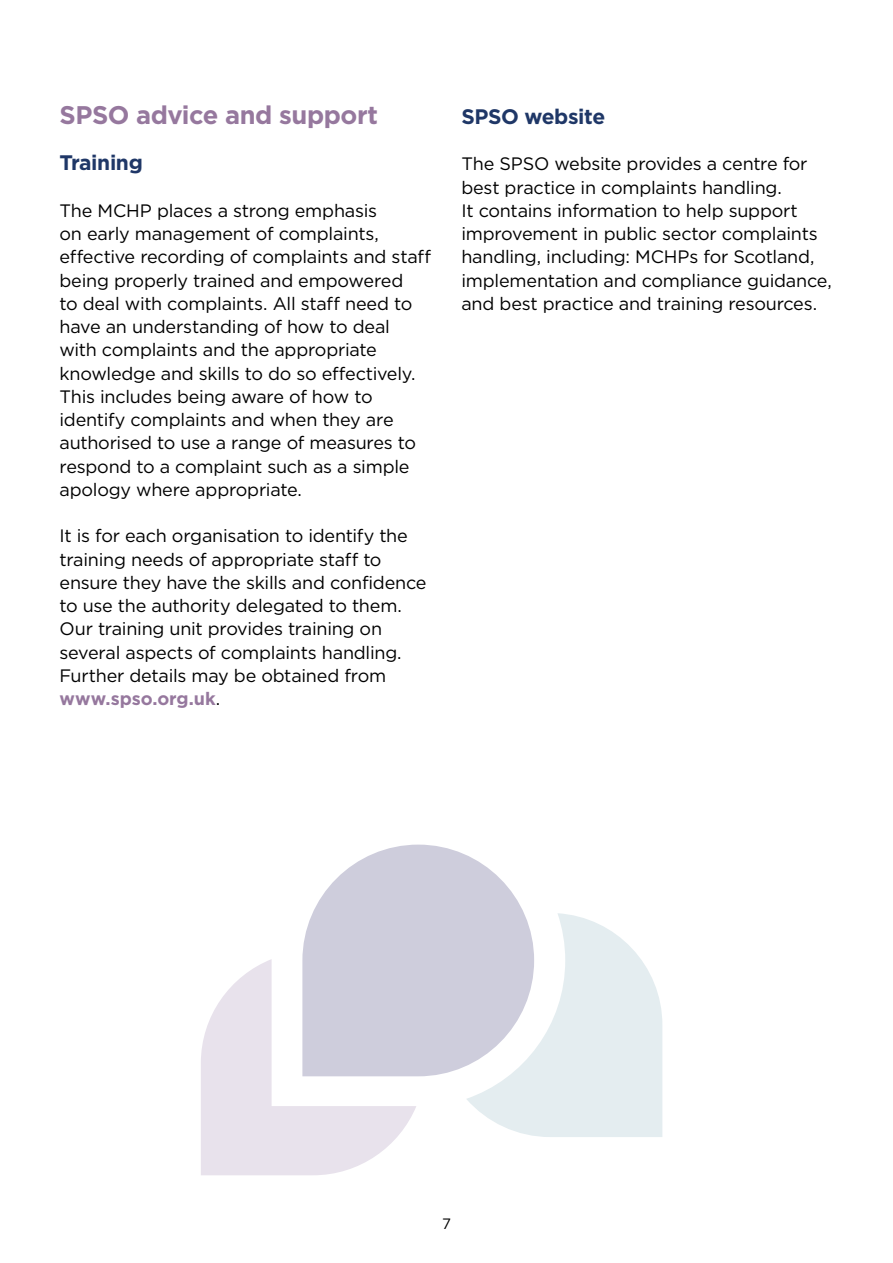
<style>
.page{position:relative;width:893px;height:1263px;background:#fff}
.page>*{position:absolute;margin:0;border:0;box-sizing:border-box;transform-origin:0 0}
.t1{font:700 25.5px "Gotham";letter-spacing:-.015em;color:#96789e}
.t2{font:700 21px "Gotham";letter-spacing:-.02em;color:#1f3767}
.t3{font:18px/23.2px "Gotham";letter-spacing:-.015em;color:#000}
.t4{font:15px "Gotham";color:#000}
.s1{font-weight:700;color:#96789e}
</style>
<div class="page">
<svg style="left:302px;top:845px;width:222px;height:231px;fill:#cecddc"></svg>
<svg style="left:201px;top:959px;width:215px;height:216px;fill:#e8e2ec"></svg>
<svg style="left:466px;top:913px;width:196px;height:224px"></svg>
<h1 class="t1" style="left:60px;top:98px;width:320px">SPSO advice and support</h1>
<p class="t2" style="left:60px;top:149px;width:85px">Training</p>
<p class="t3" style="left:60px;top:198px;width:373px">The MCHP places a strong emphasis<br>on early management of complaints, effective recording of complaints and staff being properly trained and empowered<br>to deal with complaints. All staff need to have an understanding of how to deal with complaints and the appropriate knowledge and skills to do so effectively.<br>This includes being aware of how to identify complaints and when they are authorised to use a range of measures to respond to a complaint such as a simple apology where appropriate.</p>
<p class="t3" style="left:60px;top:524px;width:369px">It is for each organisation to identify the training needs of appropriate staff to ensure they have the skills and confidence to use the authority delegated to them.<br>Our training unit provides training on several aspects of complaints handling.<br>Further details may be obtained from <span class="s1">www.spso.org.uk</span>.</p>
<p class="t2" style="left:461px;top:102px;width:145px">SPSO website</p>
<p class="t3" style="left:461px;top:152px;width:372px">The SPSO website provides a centre for best practice in complaints handling.<br>It contains information to help support improvement in public sector complaints handling, including: MCHPs for Scotland, implementation and compliance guidance, and best practice and training resources.</p>
<p class="t4" style="left:442px;top:1214px;width:10px">7</p>
</div>
